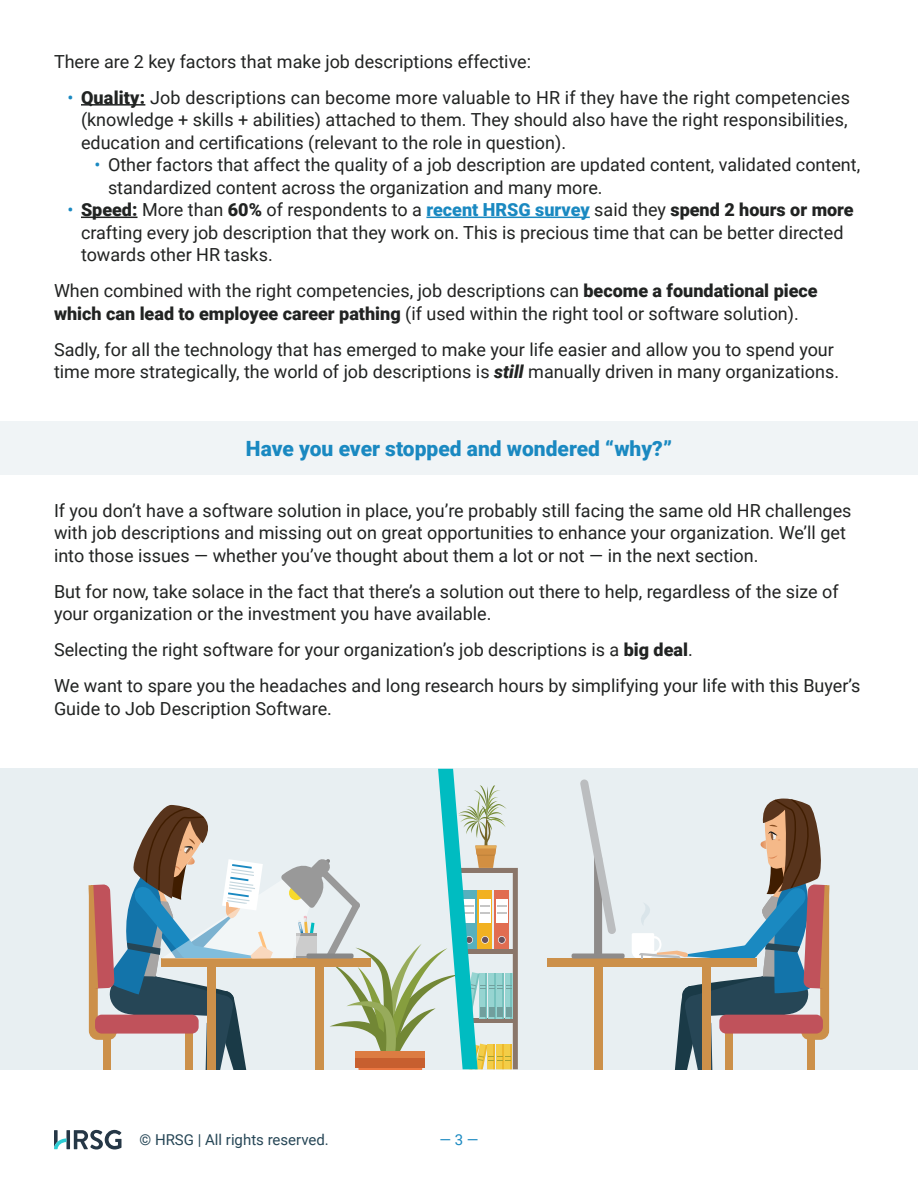
<style>
.page{position:relative;width:918px;height:1188px;background:#fff}
.page>*{position:absolute;margin:0;border:0;box-sizing:border-box;transform-origin:0 0}
.t1{font:900 21px "Roboto";color:#1a89c1}
.t2{font:18px/22.5px "Roboto";color:#212322}
.t3{font:15px "Roboto";color:#264656}
.t4{font:15px "Roboto";color:#1a89c1}
.s1{color:#1a89c1}
.s2{font-weight:900}
.s3{font-weight:900;color:#1a89c1}
.s4{font-weight:900;font-style:italic}
</style>
<div class="page">
<svg style="left:74px;top:1130px;width:47px;height:20px"></svg>
<svg style="left:66px;top:1130px;width:4px;height:19px"></svg>
<svg style="left:54px;top:1130px;width:12px;height:19px"></svg>
<hr style="left:81px;top:104px;width:64px;height:2px;background:#212322">
<hr style="left:81px;top:217px;width:57px;height:1px;background:#212322">
<hr style="left:426px;top:217px;width:164px;height:1px;background:#1a89c1">
<div style="left:0;top:421px;width:918px;height:54px;background:#f0f4f6"></div>
<div style="left:0;top:769px;width:918px;height:300px;background:#e8eff2"></div>
<div style="left:548px;top:959px;width:209px;height:8px;background:#cc904a"></div>
<svg style="left:572px;top:779px;width:53px;height:180px"></svg>
<div style="left:594px;top:965px;width:8px;height:104px;background:#cc904a"></div>
<svg style="left:632px;top:799px;width:197px;height:270px"></svg>
<svg style="left:89px;top:769px;width:429px;height:300px"></svg>
<p class="t2" style="left:54px;top:49px;width:479px">There are 2 key factors that make job descriptions effective:</p>
<p class="t2" style="left:81px;top:85px;width:771px;text-indent:-14px"><span class="s1">•</span> <span class="s2">Quality:</span> Job descriptions can become more valuable to HR if they have the right competencies (knowledge + skills + abilities) attached to them. They should also have the right responsibilities, education and certifications (relevant to the role in question).</p>
<p class="t2" style="left:108px;top:153px;width:754px;text-indent:-14px"><span class="s1">•</span> Other factors that affect the quality of a job description are updated content, validated content, standardized content across the organization and many more.</p>
<p class="t2" style="left:81px;top:198px;width:774px;text-indent:-14px"><span class="s1">•</span> <span class="s2">Speed:</span> More than <span class="s2">60%</span> of respondents to a <span class="s3">recent HRSG survey</span> said they <span class="s2">spend 2 hours or more </span>crafting every job description that they work on. This is precious time that can be better directed towards other HR tasks.</p>
<p class="t2" style="left:54px;top:279px;width:765px">When combined with the right competencies, job descriptions can <span class="s2">become a foundational piece which can lead to employee career pathing</span> (if used within the right tool or software solution).</p>
<p class="t2" style="left:54px;top:337px;width:787px">Sadly, for all the technology that has emerged to make your life easier and allow you to spend your time more strategically, the world of job descriptions is <span class="s4">still</span> manually driven in many organizations.</p>
<p class="t1" style="left:246px;top:434px;width:428px">Have you ever stopped and wondered “why?”</p>
<p class="t2" style="left:54px;top:498px;width:799px">If you don’t have a software solution in place, you’re probably still facing the same old HR challenges with job descriptions and missing out on great opportunities to enhance your organization. We’ll get into those issues — whether you’ve thought about them a lot or not — in the next section.</p>
<p class="t2" style="left:54px;top:579px;width:786px">But for now, take solace in the fact that there’s a solution out there to help, regardless of the size of your organization or the investment you have available.</p>
<p class="t2" style="left:54px;top:631px;width:808px;line-height:36px">Selecting the right software for your organization’s job descriptions is a <span class="s2">big deal</span>.<br>We want to spare you the headaches and long research hours by simplifying your life with this Buyer’s</p>
<p class="t2" style="left:54px;top:696px;width:279px">Guide to Job Description Software.</p>
<p class="t3" style="left:140px;top:1129px;width:191px">© HRSG | All rights reserved.</p>
<p class="t4" style="left:439px;top:1129px;width:41px">— 3 —</p>
</div>
